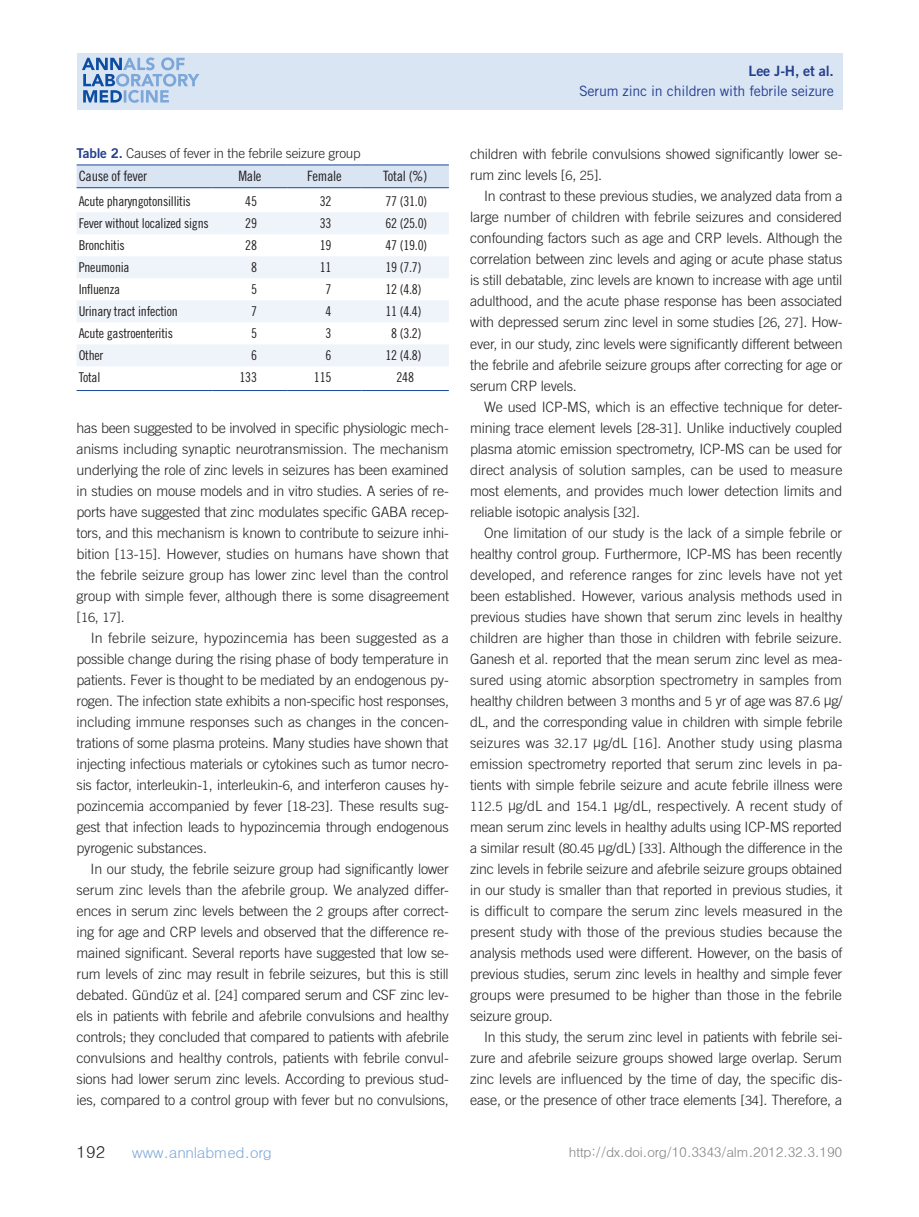
<style>
.page{position:relative;width:919px;height:1217px;background:#fff}
.page>*{position:absolute;margin:0;border:0;box-sizing:border-box;transform-origin:0 0}
.t1{font:16.5px "Dotum";color:#231f20}
.URL{font:15px "Dotum";letter-spacing:-.02em;color:#7ca7d8}
.KJLM_본문{font:300 14.25px/21px "Trade Gothic LT Std";letter-spacing:-.015em;color:#231f20;text-align:justify}
.하시라_제목{font:14.25px "Trade Gothic LT Std";letter-spacing:-.015em;color:#253f8e}
.표_제목{font:14.25px "Trade Gothic LT Std Cn 18";letter-spacing:-.015em;color:#231f20}
.하시라_이름{font:14.25px "Trade Gothic LT Std Bd 2";letter-spacing:-.015em;color:#253f8e}
.표_본문{font:13.5px "Trade Gothic LT Std Cn 18";letter-spacing:-.015em;color:#231f20}
.KJLM_표제목_그림설명{font:300 13.5px "Trade Gothic LT Std";letter-spacing:-.015em;color:#231f20}
.t2{font:13.5px "Dotum";letter-spacing:-.03em;color:#808285}
.s1{font-family:"Trade Gothic LT Std Bd 2";font-weight:400;color:#253f8e}
.s2{font-size:12.75px}
</style>
<div class="page">
<div style="left:77px;top:53px;width:765px;height:56px;background:#dae5f4"></div>
<svg style="left:82px;top:57px;width:117px;height:46px"></svg>
<div style="left:77px;top:165px;width:372px;height:22px;background:#dae5f4"></div>
<svg style="left:77px;top:212px;width:372px;height:154px;fill:#eff4fa"></svg>
<hr style="left:77px;top:164px;width:136px;height:1px;background:#18469d">
<hr style="left:213px;top:164px;width:74px;height:1px;background:#18469d">
<hr style="left:287px;top:164px;width:74px;height:1px;background:#18469d">
<hr style="left:361px;top:164px;width:88px;height:1px;background:#18469d">
<hr style="left:77px;top:187px;width:136px;height:1px;background:#18469d">
<hr style="left:213px;top:187px;width:74px;height:1px;background:#18469d">
<hr style="left:287px;top:187px;width:74px;height:1px;background:#18469d">
<hr style="left:361px;top:187px;width:88px;height:1px;background:#18469d">
<hr style="left:77px;top:390px;width:136px;height:1px;background:#18469d">
<hr style="left:213px;top:390px;width:74px;height:1px;background:#18469d">
<hr style="left:287px;top:390px;width:74px;height:1px;background:#18469d">
<hr style="left:361px;top:390px;width:88px;height:1px;background:#18469d">
<p class="KJLM_표제목_그림설명" style="left:77px;top:145px;width:285px"><span class="s1">Table 2.</span> Causes of fever in the febrile seizure group</p>
<p class="표_제목" style="left:79px;top:167px;width:70px">Cause of fever</p>
<p class="표_제목" style="left:238px;top:167px;width:25px">Male</p>
<p class="표_제목" style="left:307px;top:167px;width:36px">Female</p>
<p class="표_제목" style="left:383px;top:167px;width:46px">Total (%)</p>
<p class="표_본문" style="left:79px;top:193px;width:114px">Acute pharyngotonsillitis</p>
<p class="표_본문" style="left:245px;top:193px;width:13px">45</p>
<p class="표_본문" style="left:320px;top:193px;width:13px">32</p>
<p class="표_본문" style="left:385px;top:193px;width:43px">77 (31.0)</p>
<p class="표_본문" style="left:79px;top:215px;width:132px">Fever without localized signs</p>
<p class="표_본문" style="left:245px;top:215px;width:13px">29</p>
<p class="표_본문" style="left:320px;top:215px;width:13px">33</p>
<p class="표_본문" style="left:385px;top:215px;width:43px">62 (25.0)</p>
<p class="표_본문" style="left:79px;top:237px;width:48px">Bronchitis</p>
<p class="표_본문" style="left:245px;top:237px;width:13px">28</p>
<p class="표_본문" style="left:320px;top:237px;width:13px">19</p>
<p class="표_본문" style="left:385px;top:237px;width:43px">47 (19.0)</p>
<p class="표_본문" style="left:79px;top:259px;width:52px">Pneumonia</p>
<p class="표_본문" style="left:251px;top:259px;width:7px">8</p>
<p class="표_본문" style="left:320px;top:259px;width:13px">11</p>
<p class="표_본문" style="left:385px;top:259px;width:38px">19 (7.7)</p>
<p class="표_본문" style="left:79px;top:281px;width:43px">Influenza</p>
<p class="표_본문" style="left:251px;top:281px;width:7px">5</p>
<p class="표_본문" style="left:325px;top:281px;width:7px">7</p>
<p class="표_본문" style="left:385px;top:281px;width:38px">12 (4.8)</p>
<p class="표_본문" style="left:79px;top:303px;width:101px">Urinary tract infection</p>
<p class="표_본문" style="left:251px;top:303px;width:7px">7</p>
<p class="표_본문" style="left:325px;top:303px;width:7px">4</p>
<p class="표_본문" style="left:385px;top:303px;width:38px">11 (4.4)</p>
<p class="표_본문" style="left:79px;top:325px;width:96px">Acute gastroenteritis</p>
<p class="표_본문" style="left:251px;top:325px;width:7px">5</p>
<p class="표_본문" style="left:325px;top:325px;width:7px">3</p>
<p class="표_본문" style="left:391px;top:325px;width:32px">8 (3.2)</p>
<p class="표_본문" style="left:79px;top:347px;width:26px">Other</p>
<p class="표_본문" style="left:251px;top:347px;width:7px">6</p>
<p class="표_본문" style="left:325px;top:347px;width:7px">6</p>
<p class="표_본문" style="left:385px;top:347px;width:38px">12 (4.8)</p>
<p class="표_본문" style="left:79px;top:369px;width:23px">Total</p>
<p class="표_본문" style="left:239px;top:369px;width:19px">133</p>
<p class="표_본문" style="left:314px;top:369px;width:19px">115</p>
<p class="표_본문" style="left:396px;top:369px;width:19px">248</p>
<p class="KJLM_본문" style="left:77px;top:416px;width:374px">has been suggested to be involved in specific physiologic mech&shy;anisms including synaptic neurotransmission. The mechanism underlying the role of zinc levels in seizures has been examined in studies on mouse models and in vitro studies. A series of re&shy;ports have suggested that zinc modulates specific GABA recep&shy;tors, and this mechanism is known to contribute to seizure inhi&shy;bition [<span class="s2">13</span>-<span class="s2">15</span>]. However, studies on humans have shown that the febrile seizure group has lower zinc level than the control group with simple fever, although there is some disagreement [<span class="s2">16</span>, <span class="s2">17</span>].</p>
<p class="KJLM_본문" style="left:77px;top:626px;width:374px;text-indent:14px">In febrile seizure, hypozincemia has been suggested as a possible change during the rising phase of body temperature in patients. Fever is thought to be mediated by an endogenous py&shy;rogen. The infection state exhibits a non-specific host responses, including immune responses such as changes in the concen&shy;trations of some plasma proteins. Many studies have shown that injecting infectious materials or cytokines such as tumor necro&shy;sis factor, interleukin-<span class="s2">1</span>, interleukin-<span class="s2">6</span>, and interferon causes hy&shy;pozincemia accompanied by fever [<span class="s2">18</span>-<span class="s2">23</span>]. These results sug&shy;gest that infection leads to hypozincemia through endogenous pyrogenic substances.</p>
<p class="KJLM_본문" style="left:77px;top:857px;width:374px;text-indent:14px">In our study, the febrile seizure group had significantly lower serum zinc levels than the afebrile group. We analyzed differ&shy;ences in serum zinc levels between the <span class="s2">2</span> groups after correct&shy;ing for age and CRP levels and observed that the difference re&shy;mained significant. Several reports have suggested that low se&shy;rum levels of zinc may result in febrile seizures, but this is still debated. Gündüz et al. [<span class="s2">24</span>] compared serum and CSF zinc lev&shy;els in patients with febrile and afebrile convulsions and healthy controls; they concluded that compared to patients with afebrile convulsions and healthy controls, patients with febrile convul&shy;sions had lower serum zinc levels. According to previous stud&shy;ies, compared to a control group with fever but no convulsions,</p>
<p class="하시라_이름" style="left:748px;top:62px;width:87px">Lee J-H, et al.</p>
<p class="하시라_제목" style="left:579px;top:82px;width:256px">Serum zinc in children with febrile seizure</p>
<p class="KJLM_본문" style="left:470px;top:143px;width:374px">children with febrile convulsions showed significantly lower se&shy;rum zinc levels [<span class="s2">6</span>, <span class="s2">25</span>].</p>
<p class="KJLM_본문" style="left:470px;top:185px;width:374px;text-indent:14px">In contrast to these previous studies, we analyzed data from a large number of children with febrile seizures and considered confounding factors such as age and CRP levels. Although the correlation between zinc levels and aging or acute phase status is still debatable, zinc levels are known to increase with age until adulthood, and the acute phase response has been associated with depressed serum zinc level in some studies [<span class="s2">26</span>, <span class="s2">27</span>]. How&shy;ever, in our study, zinc levels were significantly different between the febrile and afebrile seizure groups after correcting for age or serum CRP levels.</p>
<p class="KJLM_본문" style="left:470px;top:395px;width:374px;text-indent:14px">We used ICP-MS, which is an effective technique for deter&shy;mining trace element levels [<span class="s2">28</span>-<span class="s2">31</span>]. Unlike inductively coupled plasma atomic emission spectrometry, ICP-MS can be used for direct analysis of solution samples, can be used to measure most elements, and provides much lower detection limits and reliable isotopic analysis [<span class="s2">32</span>].</p>
<p class="KJLM_본문" style="left:470px;top:521px;width:374px;text-indent:14px">One limitation of our study is the lack of a simple febrile or healthy control group. Furthermore, ICP-MS has been recently developed, and reference ranges for zinc levels have not yet been established. However, various analysis methods used in previous studies have shown that serum zinc levels in healthy children are higher than those in children with febrile seizure.<br>Ganesh et al. reported that the mean serum zinc level as mea&shy;sured using atomic absorption spectrometry in samples from healthy children between <span class="s2">3</span> months and <span class="s2">5</span> yr of age was <span class="s2">87</span>.<span class="s2">6</span> μg/ dL, and the corresponding value in children with simple febrile seizures was <span class="s2">32</span>.<span class="s2">17</span> μg/dL [<span class="s2">16</span>]. Another study using plasma emission spectrometry reported that serum zinc levels in pa&shy;tients with simple febrile seizure and acute febrile illness were <span class="s2">112</span>.<span class="s2">5</span> μg/dL and <span class="s2">154</span>.<span class="s2">1</span> μg/dL, respectively. A recent study of mean serum zinc levels in healthy adults using ICP-MS reported a similar result (<span class="s2">80</span>.<span class="s2">45</span> μg/dL) [<span class="s2">33</span>]. Although the difference in the zinc levels in febrile seizure and afebrile seizure groups obtained in our study is smaller than that reported in previous studies, it is difficult to compare the serum zinc levels measured in the present study with those of the previous studies because the analysis methods used were different. However, on the basis of previous studies, serum zinc levels in healthy and simple fever groups were presumed to be higher than those in the febrile seizure group.</p>
<p class="KJLM_본문" style="left:470px;top:1025px;width:374px;text-indent:14px">In this study, the serum zinc level in patients with febrile sei&shy;zure and afebrile seizure groups showed large overlap. Serum zinc levels are influenced by the time of day, the specific dis&shy;ease, or the presence of other trace elements [<span class="s2">34</span>]. Therefore, a</p>
<p class="t1" style="left:77px;top:1143px;width:30px">192</p>
<p class="URL" style="left:132px;top:1144px;width:142px">www.annlabmed.org</p>
<p class="t2" style="left:569px;top:1145px;width:275px">http://dx.doi.org/10.3343/alm.2012.32.3.190</p>
</div>
